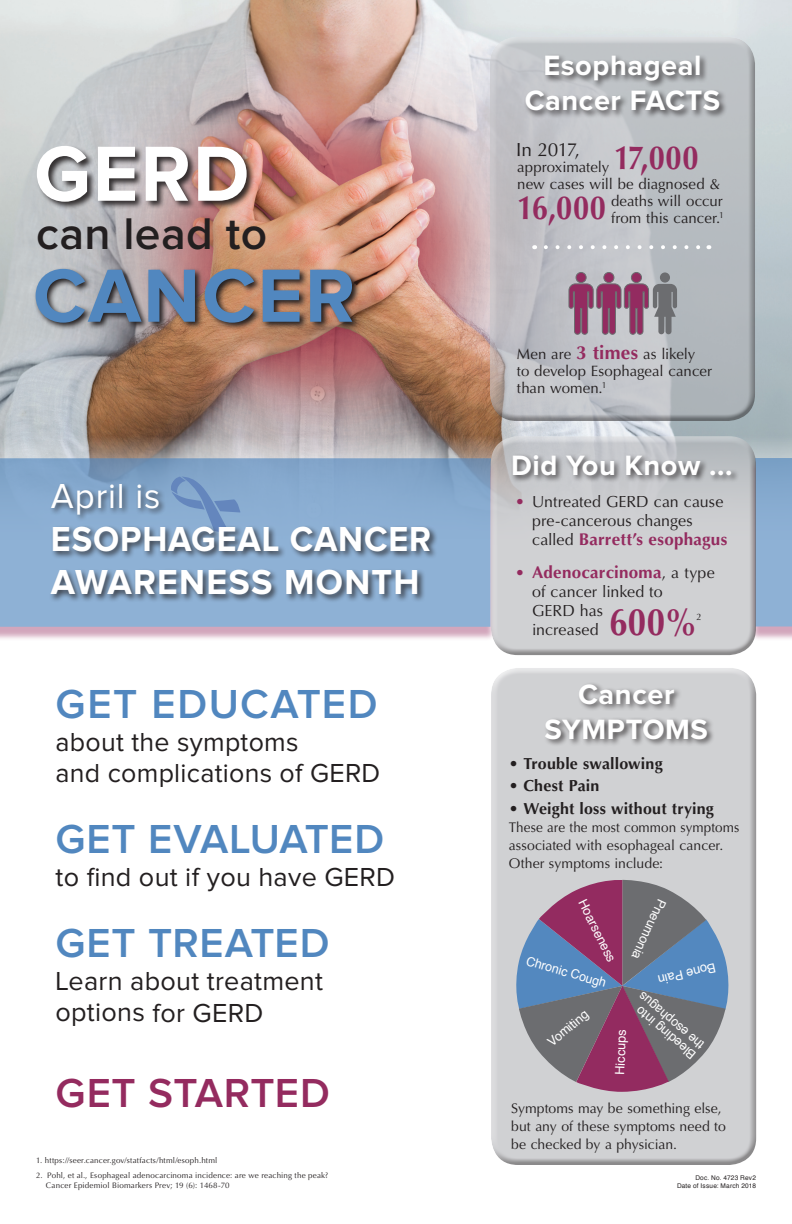
<style>
.page{position:relative;width:792px;height:1224px;background:#fff}
.page>*{position:absolute;margin:0;border:0;box-sizing:border-box;transform-origin:0 0}
.t1{font:700 81px "Proxima Nova";color:#fff}
.t2{font:700 78px "Proxima Nova";letter-spacing:.025em;color:#5187bf}
.t3{font:600 46px "Proxima Nova";letter-spacing:.01em;color:#231f20}
.t4{font:600 42px "Proxima Nova";letter-spacing:.02em;color:#5187bf}
.t5{font:600 42px "Proxima Nova";letter-spacing:.01em;color:#942b5f}
.t6{font:700 38.6px "Optima LT Std";color:#942b5f;scale:.85 1}
.t7{font:700 36px/43.2px "Proxima Nova";letter-spacing:.025em;color:#fff;scale:.95 1}
.t8{font:36px "Proxima Nova";letter-spacing:.025em;color:#fff}
.t9{font:700 33.6px "Optima LT Std";letter-spacing:.025em;color:#942b5f;scale:.86 1}
.t10{font:700 29px/34.8px "Proxima Nova";letter-spacing:.02em;color:#fff;text-align:center}
.t11{font:27px/31px "Proxima Nova";letter-spacing:.01em;color:#231f20}
.t12{font:19px "Optima LT Std";letter-spacing:-.03em;color:#231f20}
.t13{font:700 17px "Optima LT Std";letter-spacing:.015em;color:#942b5f}
.t14{font:16px/19px "Optima LT Std";color:#231f20}
.t15{font:700 16px "Optima LT Std";letter-spacing:.01em;color:#231f20}
.t16{font:15px/17px "Optima LT Std";color:#231f20}
.t17{font:14px/18px "Optima LT Std";letter-spacing:.005em;color:#231f20;scale:.96 1}
.t18{font:14px/18px "Optima LT Std";letter-spacing:.005em;color:#231f20}
.t19{font:12.8px/12.8px "Helvetica";color:#fff}
.t20{font:9.3px "Optima LT Std";color:#231f20}
.t21{font:8px/10px "Optima LT Std";letter-spacing:.02em;color:#231f20}
.t22{font:6.5px/8px "Helvetica";letter-spacing:.03em;color:#231f20;text-align:right}
.s1{font-weight:700;font-size:19px;color:#942b5f}
.s2{font-weight:700;color:#942b5f}
.s3{font-weight:400;font-size:16px;color:#231f20}
.s4{font-size:16px}
</style>
<div class="page">
<img style="left:0;top:0;width:792px;height:458px">
<div style="left:0;top:462px;width:496px;height:179px;background:#942b5f;opacity:.65"></div>
<svg style="left:0;top:458px;width:490px;height:169px;background:#88aace"></svg>
<div style="left:36px;top:145px;width:220px;height:65px;background:#231f20;opacity:.9"></div>
<svg style="left:33px;top:266px;width:328px;height:65px;background:#816b61"></svg>
<div style="left:750px;top:462px;width:42px;height:179px;background:#942b5f;opacity:.65"></div>
<svg style="left:757px;top:458px;width:35px;height:169px;background:#89add1"></svg>
<svg style="left:170px;top:476px;width:71px;height:6px"></svg>
<div style="left:49px;top:482px;width:390px;height:121px;background:#231f20;opacity:.75"></div>
<div style="left:489px;top:36px;width:267px;height:374px;background:#fff;opacity:.75"></div>
<div style="left:489px;top:44px;width:267px;height:378px;background:#231f20;opacity:.75"></div>
<div style="left:524px;top:53px;width:204px;height:66px;background:#231f20;opacity:.75"></div>
<div style="left:660px;top:272px;width:10px;height:11px;background:#6c6d70;border-radius:50%"></div>
<div style="left:631px;top:272px;width:11px;height:11px;background:#932b60;border-radius:50%"></div>
<div style="left:631px;top:272px;width:11px;height:11px;border:1px solid #6c6d70;border-radius:50%"></div>
<div style="left:604px;top:272px;width:10px;height:11px;background:#932b60;border-radius:50%"></div>
<div style="left:603px;top:272px;width:11px;height:11px;border:1px solid #6c6d70;border-radius:50%"></div>
<div style="left:576px;top:272px;width:10px;height:11px;background:#932b60;border-radius:50%"></div>
<div style="left:576px;top:272px;width:11px;height:11px;border:1px solid #6c6d70;border-radius:50%"></div>
<svg style="left:568px;top:283px;width:109px;height:52px;background:#987288"></svg>
<svg style="left:546px;top:245px;width:163px;height:4px"></svg>
<div style="left:490px;top:435px;width:267px;height:210px;background:#fff;opacity:.75"></div>
<div style="left:490px;top:443px;width:267px;height:212px;background:#231f20;opacity:.75"></div>
<div style="left:511px;top:453px;width:229px;height:30px;background:#231f20;opacity:.75"></div>
<div style="left:490px;top:675px;width:267px;height:491px;background:#231f20;opacity:.75"></div>
<div style="left:543px;top:682px;width:172px;height:65px;background:#231f20;opacity:.75"></div>
<svg style="left:513px;top:878px;width:219px;height:214px;background:#877d95"></svg>
<h1 class="t1" style="left:34px;top:137px;width:217px">GERD</h1>
<h3 class="t3" style="left:36px;top:213px;width:233px">can lead to</h3>
<h2 class="t2" style="left:33px;top:260px;width:324px">CANCER</h2>
<h3 class="t8" style="left:51px;top:480px;width:111px">April is</h3>
<h3 class="t7" style="left:51px;top:519px;width:402px">ESOPHAGEAL CANCER<br>AWARENESS MONTH</h3>
<h3 class="t4" style="left:56px;top:685px;width:324px">GET EDUCATED</h3>
<h3 class="t11" style="left:56px;top:727px;width:326px">about the symptoms<br>and complications of GERD</h3>
<h3 class="t4" style="left:56px;top:820px;width:330px">GET EVALUATED</h3>
<h3 class="t11" style="left:56px;top:862px;width:341px">to find out if you have GERD</h3>
<h3 class="t4" style="left:56px;top:924px;width:276px">GET TREATED</h3>
<h3 class="t11" style="left:56px;top:966px;width:269px;line-height:31.5px">Learn about treatment options for GERD</h3>
<h3 class="t5" style="left:56px;top:1073px;width:276px">GET STARTED</h3>
<p class="t21" style="left:36px;top:1156px;width:183px">1. https://seer.cancer.gov/statfacts/html/esoph.html</p>
<p class="t21" style="left:46px;top:1170px;width:284px;text-indent:-10px">2. Pohl, et al., Esophageal adenocarcinoma incidence: are we reaching the peak?<br>Cancer Epidemiol Biomarkers Prev; 19 (6): 1468-70</p>
<h3 class="t10" style="left:525px;top:49px;width:197px">Esophageal<br>Cancer FACTS</h3>
<h3 class="t12" style="left:516px;top:139px;width:65px">In 2017,</h3>
<h3 class="t9" style="left:614px;top:138px;width:100px">17,000</h3>
<h3 class="t16" style="left:517px;top:176px;width:205px">new cases will be diagnosed &amp;</h3>
<h3 class="t9" style="left:517px;top:188px;width:105px">16,000</h3>
<h3 class="t16" style="left:611px;top:193px;width:115px">deaths will occur from this cancer.<sup>1</sup></h3>
<h3 class="t16" style="left:517px;top:159px;width:94px">approximately</h3>
<h3 class="t16" style="left:517px;top:346px;width:197px">Men are <span class="s1">3 times</span> as likely<br>to develop Esophageal cancer than women.<sup>1</sup></h3>
<h3 class="t10" style="left:511px;top:449px;width:223px">Did You Know ...</h3>
<h3 class="t14" style="left:532px;top:492px;width:193px;text-indent:-17px"><span class="s2">•</span> Untreated GERD can cause pre-cancerous changes</h3>
<h3 class="t13" style="left:532px;top:529px;width:197px"><span class="s3">called</span> Barrett’s esophagus</h3>
<h3 class="t13" style="left:515px;top:562px;width:201px"><span class="s4">•</span> Adenocarcinoma<span class="s3">, a type</span></h3>
<h3 class="t14" style="left:532px;top:582px;width:132px">of cancer linked to<br>GERD has increased</h3>
<h3 class="t6" style="left:609px;top:599px;width:105px">600%</h3>
<p class="t20" style="left:697px;top:611px;width:7px">2</p>
<h3 class="t10" style="left:545px;top:678px;width:165px">Cancer<br>SYMPTOMS</h3>
<h3 class="t15" style="left:509px;top:754px;width:156px">• Trouble swallowing</h3>
<h3 class="t15" style="left:509px;top:776px;width:92px">• Chest Pain</h3>
<h3 class="t15" style="left:509px;top:799px;width:207px">• Weight loss without trying</h3>
<h3 class="t17" style="left:509px;top:818px;width:242px">These are the most common symptoms associated with esophageal cancer.<br>Other symptoms include:</h3>
<h3 class="t19" style="left:588px;top:897px;width:70px;rotate:64deg">Hoarseness</h3>
<h3 class="t19" style="left:668px;top:903px;width:66px;rotate:115deg">Pneumonia</h3>
<h3 class="t19" style="left:717px;top:973px;width:60px;rotate:167deg">Bone Pain</h3>
<h3 class="t19" style="left:690px;top:1061px;width:83px;rotate:-140deg">Bleeding into the esophagus</h3>
<h3 class="t19" style="left:528px;top:955px;width:84px;rotate:16deg">Chronic Cough</h3>
<h3 class="t19" style="left:545px;top:1039px;width:50px;rotate:-40deg">Vomiting</h3>
<h3 class="t19" style="left:614px;top:1074px;width:47px;rotate:-88deg">Hiccups</h3>
<h3 class="t18" style="left:511px;top:1100px;width:216px">Symptoms may be something else, but any of these symptoms need to be checked by a physician.</h3>
<p class="t22" style="left:677px;top:1174px;width:80px">Doc. No. 4723 Rev2<br>Date of Issue: March 2018</p>
</div>
